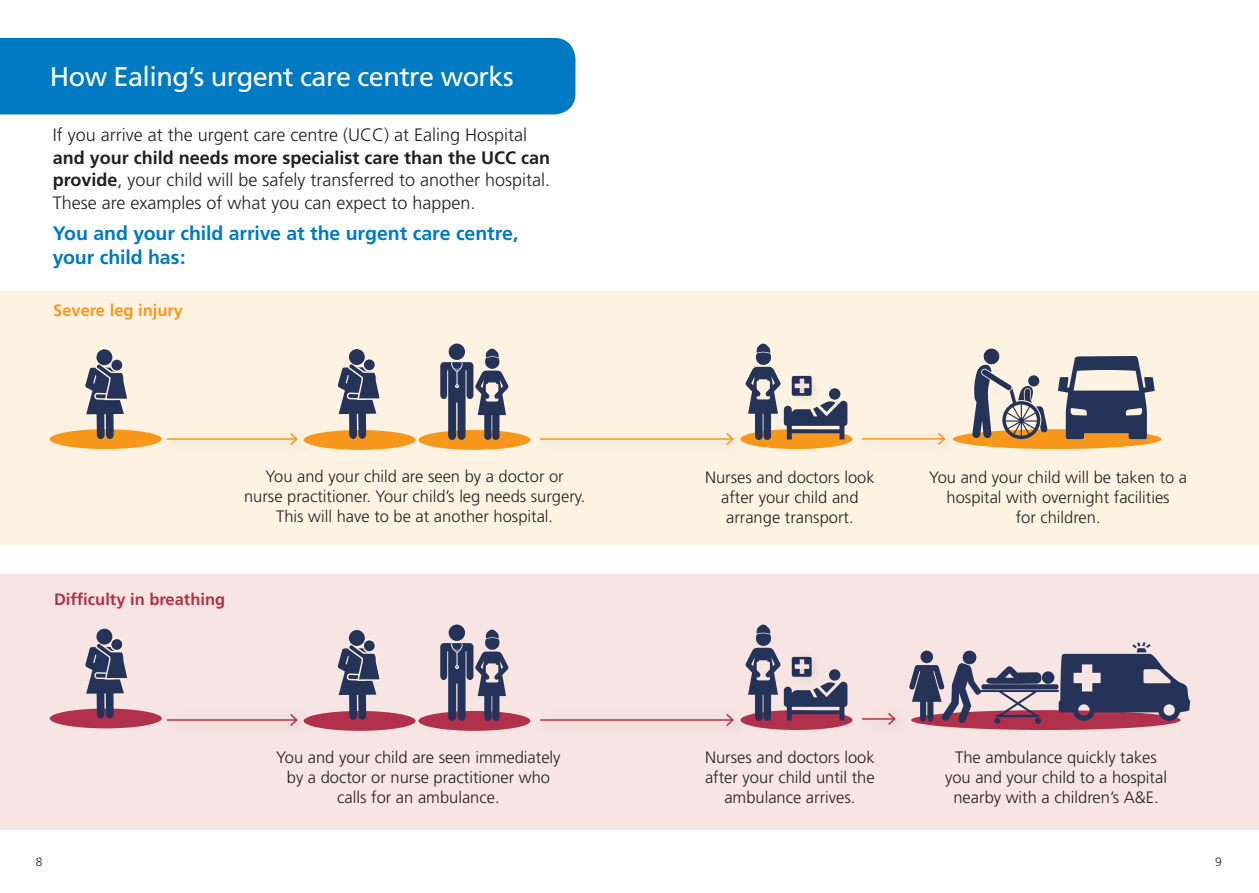
<style>
.page{position:relative;width:1259px;height:893px;background:#fff}
.page>*{position:absolute;margin:0;border:0;box-sizing:border-box;transform-origin:0 0}
.Main_Title{font:27px "Frutiger";letter-spacing:-.02em;color:#fff}
.t1{font:700 19.5px/23.4px "Frutiger";letter-spacing:-.005em;color:#007ac2}
.t2{font:300 18px/22.5px "Frutiger";color:#231f20}
.body_copy{font:300 16.5px/19.8px "Frutiger";color:#231f20;text-align:center}
.body_copy-2{font:700 16.5px "Frutiger";color:#b1314d}
.body_copy-3{font:700 16.5px "Frutiger";color:#f7981d}
.LIGHT_BLU_intro{font:300 12px "Frutiger";color:#231f20}
.s1{font-weight:700}
</style>
<div class="page">
<div style="left:0;top:291px;width:1259px;height:253px;background:#fef3e3"></div>
<div style="left:0;top:574px;width:1259px;height:255px;background:#f6e5e3"></div>
<div style="left:0;top:38px;width:575px;height:76px;background:#007ac2"></div>
<div style="left:50px;top:708px;width:112px;height:20px;background:#b1314d;border-radius:50%"></div>
<div style="left:158px;top:705px;width:155px;height:36px;background:#f4e3e1"></div>
<hr style="left:167px;top:719px;width:130px;height:2px;background:#b1314d">
<svg style="left:288px;top:714px;width:10px;height:12px"></svg>
<div style="left:911px;top:710px;width:269px;height:20px;background:#b1314d;border-radius:50%"></div>
<hr style="left:862px;top:718px;width:32px;height:2px;background:#b1314d">
<svg style="left:886px;top:712px;width:10px;height:13px"></svg>
<div style="left:740px;top:710px;width:112px;height:20px;background:#b1314d;border-radius:50%"></div>
<svg style="left:745px;top:624px;width:102px;height:97px"></svg>
<div style="left:789px;top:649px;width:32px;height:41px;background:#f6e5e3"></div>
<div style="left:784px;top:653px;width:41px;height:33px;background:#231f20;opacity:.3"></div>
<div style="left:795px;top:664px;width:14px;height:5px;background:#f6e5e3"></div>
<div style="left:531px;top:705px;width:218px;height:36px;background:#f4e3e1"></div>
<hr style="left:540px;top:719px;width:193px;height:2px;background:#b1314d">
<svg style="left:724px;top:714px;width:10px;height:12px"></svg>
<svg style="left:85px;top:638px;width:45px;height:80px"></svg>
<div style="left:96px;top:629px;width:16px;height:16px;background:#253358;border-radius:50%"></div>
<svg style="left:909px;top:642px;width:281px;height:82px"></svg>
<div style="left:920px;top:651px;width:13px;height:12px;background:#253358;border-radius:50%"></div>
<div style="left:304px;top:711px;width:112px;height:20px;background:#b1314d;border-radius:50%"></div>
<div style="left:418px;top:711px;width:112px;height:20px;background:#b1314d;border-radius:50%"></div>
<svg style="left:449px;top:624px;width:16px;height:17px"></svg>
<svg style="left:440px;top:626px;width:68px;height:95px"></svg>
<svg style="left:338px;top:639px;width:44px;height:81px"></svg>
<div style="left:349px;top:630px;width:16px;height:16px;background:#253358;border-radius:50%"></div>
<hr style="left:167px;top:438px;width:130px;height:2px;background:#f7981d">
<svg style="left:288px;top:433px;width:10px;height:13px"></svg>
<div style="left:50px;top:429px;width:112px;height:20px;background:#f7981d;border-radius:50%"></div>
<div style="left:740px;top:429px;width:112px;height:20px;background:#f7981d;border-radius:50%"></div>
<div style="left:953px;top:429px;width:208px;height:20px;background:#f7981d;border-radius:50%"></div>
<div style="left:853px;top:424px;width:108px;height:36px;background:#fcf1e1"></div>
<hr style="left:862px;top:438px;width:82px;height:2px;background:#f7981d">
<svg style="left:936px;top:433px;width:10px;height:12px"></svg>
<svg style="left:745px;top:343px;width:102px;height:97px"></svg>
<svg style="left:1058px;top:356px;width:96px;height:83px"></svg>
<div style="left:789px;top:368px;width:32px;height:41px;background:#fef3e3"></div>
<div style="left:784px;top:373px;width:41px;height:32px;background:#231f20;opacity:.3"></div>
<hr style="left:795px;top:384px;width:14px;height:4px;background:#f6e5e3">
<div style="left:531px;top:424px;width:218px;height:36px;background:#fcf1e1"></div>
<hr style="left:540px;top:438px;width:193px;height:2px;background:#f7981d">
<svg style="left:724px;top:433px;width:10px;height:13px"></svg>
<svg style="left:972px;top:348px;width:75px;height:91px"></svg>
<svg style="left:85px;top:358px;width:45px;height:81px"></svg>
<div style="left:96px;top:349px;width:16px;height:16px;background:#253358;border-radius:50%"></div>
<div style="left:304px;top:430px;width:112px;height:20px;background:#f7981d;border-radius:50%"></div>
<div style="left:418px;top:430px;width:112px;height:20px;background:#f7981d;border-radius:50%"></div>
<svg style="left:440px;top:345px;width:68px;height:95px"></svg>
<svg style="left:338px;top:359px;width:44px;height:80px"></svg>
<div style="left:349px;top:349px;width:16px;height:16px;background:#253358;border-radius:50%"></div>
<p class="Main_Title" style="left:50px;top:60px;width:465px">How Ealing’s urgent care centre works</p>
<p class="t2" style="left:53px;top:124px;width:499px">If you arrive at the urgent care centre (UCC) at Ealing Hospital <span class="s1">and your child needs more specialist care than the UCC can provide</span>, your child will be safely transferred to another hospital.<br>These are examples of what you can expect to happen.</p>
<p class="t1" style="left:53px;top:222px;width:467px">You and your child arrive at the urgent care centre, your child has:</p>
<p class="body_copy-3" style="left:53px;top:300px;width:131px">Severe leg injury</p>
<p class="body_copy" style="left:244px;top:467px;width:343px">You and your child are seen by a doctor or<br>nurse practitioner. Your child’s leg needs surgery.<br>This will have to be at another hospital.</p>
<p class="body_copy" style="left:705px;top:468px;width:171px">Nurses and doctors look after your child and arrange transport.</p>
<p class="body_copy" style="left:929px;top:468px;width:259px">You and your child will be taken to a hospital with overnight facilities<br>for children.</p>
<p class="body_copy-2" style="left:54px;top:589px;width:173px">Difficulty in breathing</p>
<p class="body_copy" style="left:276px;top:748px;width:286px">You and your child are seen immediately by a doctor or nurse practitioner who calls for an ambulance.</p>
<p class="body_copy" style="left:705px;top:748px;width:171px">Nurses and doctors look after your child until the ambulance arrives.</p>
<p class="body_copy" style="left:945px;top:748px;width:223px">The ambulance quickly takes you and your child to a hospital nearby with a children’s A&amp;E.</p>
<p class="LIGHT_BLU_intro" style="left:36px;top:855px;width:8px">8</p>
<p class="LIGHT_BLU_intro" style="left:1215px;top:855px;width:8px">9</p>
</div>
